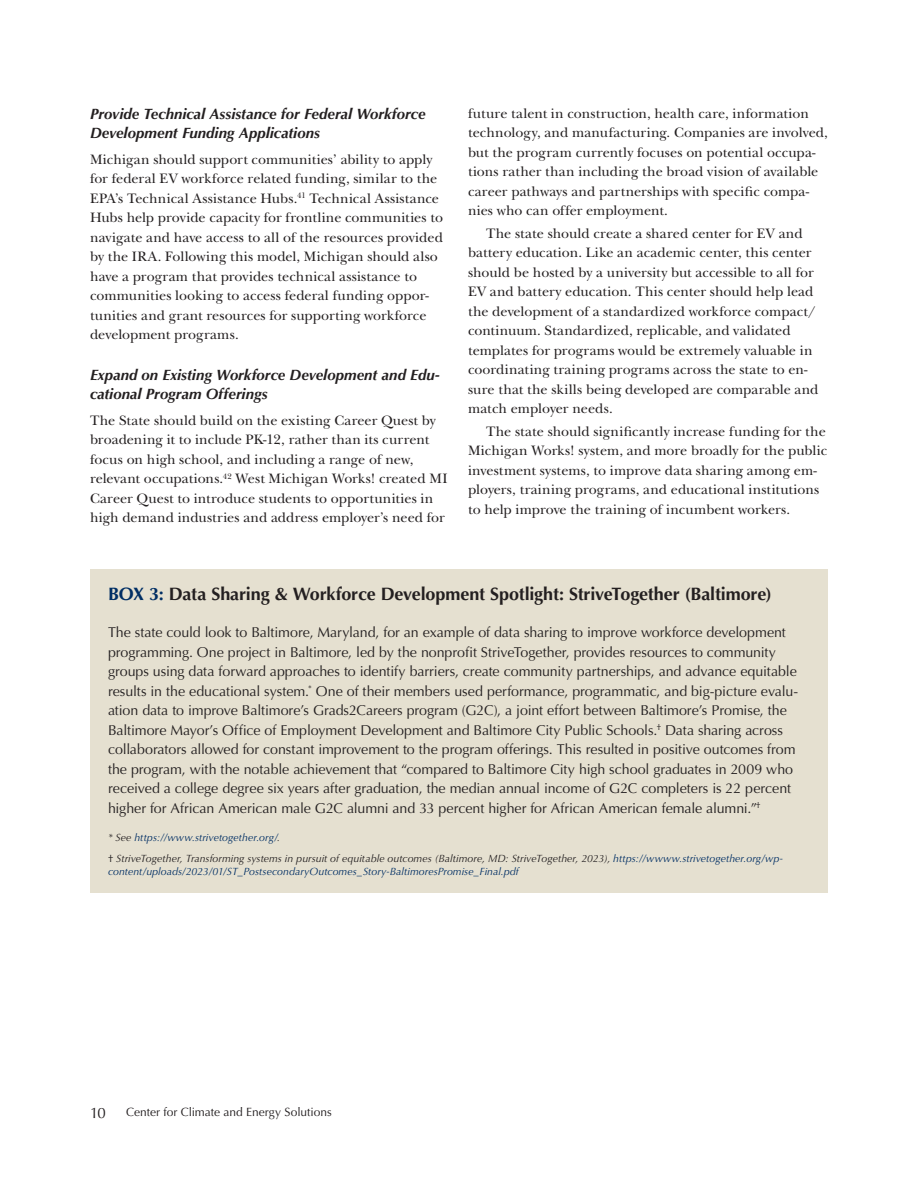
<style>
.page{position:relative;width:918px;height:1188px;background:#fff}
.page>*{position:absolute;margin:0;border:0;box-sizing:border-box;transform-origin:0 0}
.FCI_Figure_Box_Table_Header{font:700 18px "Optima LT Std";letter-spacing:-.01em;color:#231f20}
.FCI_Sub-Sub_12Optima_Bold_Ital_10{font:italic 700 15px/19.5px "Optima LT Std";color:#231f20}
.t1{font:15px "Optima LT Std";color:#231f20}
.FCI_Body_Copy_1P{font:14.25px/19.5px "New Baskerville Std";letter-spacing:.005em;color:#231f20}
.FCI_Box_Copy{font:14.25px/19.5px "Optima";letter-spacing:-.005em;color:#231f20}
.FCI_Body_Copy{font:14.25px/19.5px "New Baskerville Std";color:#231f20}
.t2{font:12px "Optima LT Std";color:#231f20}
.FCI_Figure_Source{font:italic 10.5px/12.6px "Optima LT Std";letter-spacing:.005em;color:#002e64}
.s1{color:#002e64}
.s2{color:#231f20}
.s3{font-family:"Optima";font-style:normal;color:#231f20}
</style>
<div class="page">
<div style="left:90px;top:569px;width:738px;height:324px;background:#e5e0d0"></div>
<p class="FCI_Sub-Sub_12Optima_Bold_Ital_10" style="left:90px;top:104px;width:337px">Provide Technical Assistance for Federal Workforce<br>Development Funding Applications</p>
<p class="FCI_Body_Copy_1P" style="left:90px;top:150px;width:355px">Michigan should support communities’ ability to apply for federal EV workforce related funding, similar to the EPA’s Technical Assistance Hubs.<sup>41</sup> Technical Assistance Hubs help provide capacity for frontline communities to navigate and have access to all of the resources provided by the IRA. Following this model, Michigan should also have a program that provides technical assistance to communities looking to access federal funding oppor&shy;tunities and grant resources for supporting workforce development programs.</p>
<p class="FCI_Sub-Sub_12Optima_Bold_Ital_10" style="left:90px;top:365px;width:351px">Expand on Existing Workforce Development and Edu&shy;cational Program Offerings</p>
<p class="FCI_Body_Copy_1P" style="left:90px;top:411px;width:359px">The State should build on the existing Career Quest by broadening it to include PK-12, rather than its current focus on high school, and including a range of new, relevant occupations.<sup>42</sup> West Michigan Works! created MI Career Quest to introduce students to opportunities in high demand industries and address employer’s need for</p>
<p class="FCI_Body_Copy_1P" style="left:468px;top:103px;width:362px">future talent in construction, health care, information technology, and manufacturing. Companies are involved, but the program currently focuses on potential occupa&shy;tions rather than including the broad vision of available career pathways and partnerships with specific compa&shy;nies who can offer employment.</p>
<p class="FCI_Body_Copy" style="left:468px;top:223px;width:352px;text-indent:18px">The state should create a shared center for EV and battery education. Like an academic center, this center should be hosted by a university but accessible to all for EV and battery education. This center should help lead the development of a standardized workforce compact/ continuum. Standardized, replicable, and validated templates for programs would be extremely valuable in coordinating training programs across the state to en&shy;sure that the skills being developed are comparable and match employer needs.</p>
<p class="FCI_Body_Copy" style="left:468px;top:421px;width:361px;text-indent:18px">The state should significantly increase funding for the Michigan Works! system, and more broadly for the public investment systems, to improve data sharing among em&shy;ployers, training programs, and educational institutions to help improve the training of incumbent workers.</p>
<p class="FCI_Figure_Box_Table_Header" style="left:108px;top:583px;width:665px"><span class="s1">BOX 3:</span> Data Sharing &amp; Workforce Development Spotlight: StriveTogether (Baltimore)</p>
<p class="FCI_Box_Copy" style="left:108px;top:623px;width:692px">The state could look to Baltimore, Maryland, for an example of data sharing to improve workforce development programming. One project in Baltimore, led by the nonprofit StriveTogether, provides resources to community groups using data forward approaches to identify barriers, create community partnerships, and advance equitable results in the educational system.<sup>*</sup> One of their members used performance, programmatic, and big-picture evalu&shy;ation data to improve Baltimore’s Grads2Careers program (G2C), a joint effort between Baltimore’s Promise, the Baltimore Mayor’s Office of Employment Development and Baltimore City Public Schools.<sup>†</sup> Data sharing across collaborators allowed for constant improvement to the program offerings. This resulted in positive outcomes from the program, with the notable achievement that “compared to Baltimore City high school graduates in 2009 who received a college degree six years after graduation, the median annual income of G2C completers is 22 percent higher for African American male G2C alumni and 33 percent higher for African American female alumni.”<sup>†</sup></p>
<p class="FCI_Figure_Source" style="left:108px;top:831px;width:174px"><span class="s2">* See</span> https://www.strivetogether.org/<span class="s2">.</span></p>
<p class="FCI_Figure_Source" style="left:108px;top:852px;width:677px"><span class="s3">†</span> <span class="s2">StriveTogether, Transforming systems in pursuit of equitable outcomes (Baltimore, MD: StriveTogether, 2023),</span> https://wwww.strivetogether.org/wp&shy;content/uploads/2023/01/ST_PostsecondaryOutcomes_Story-BaltimoresPromise_Final.pdf</p>
<p class="t1" style="left:90px;top:1104px;width:17px">10</p>
<p class="t2" style="left:126px;top:1105px;width:207px">Center for Climate and Energy Solutions</p>
</div>
